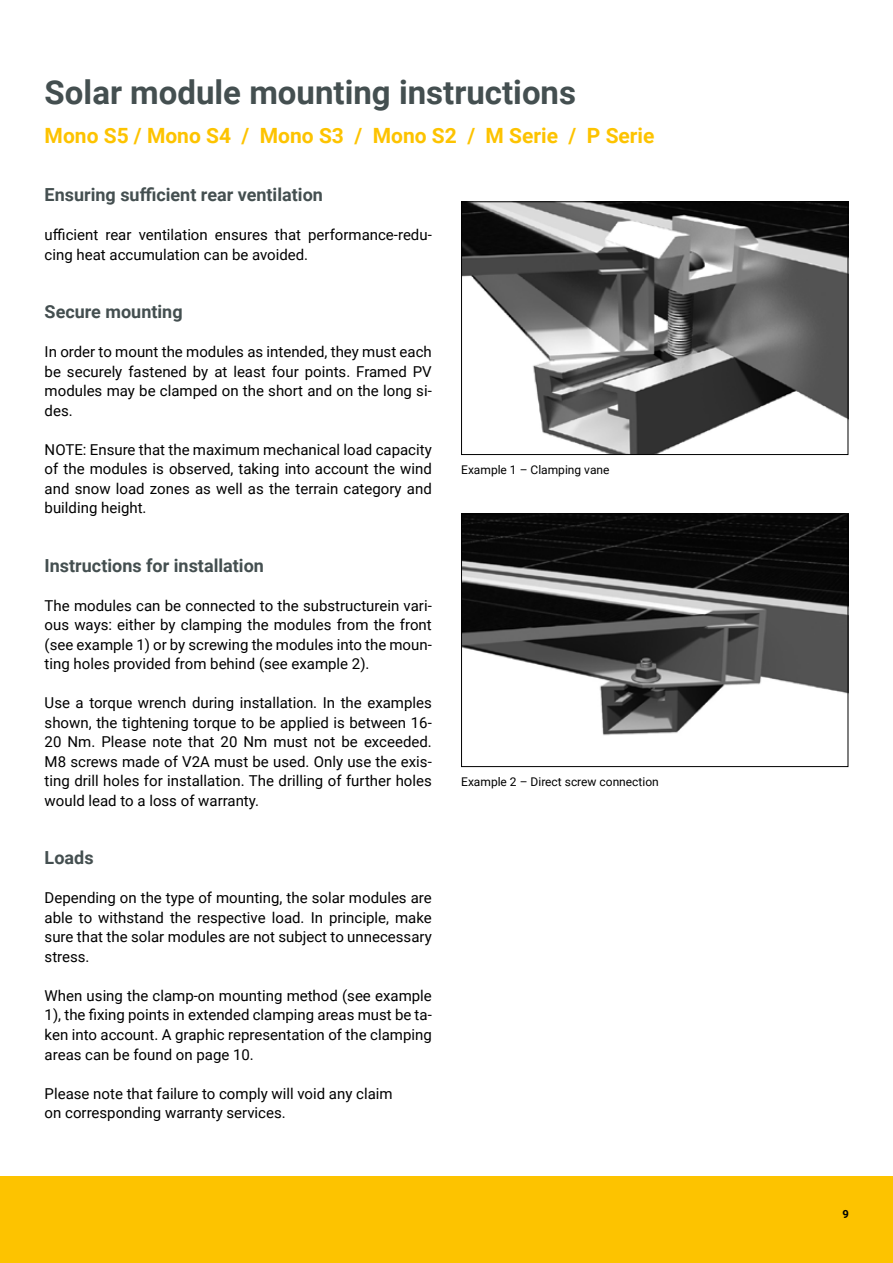
<style>
.page{position:relative;width:893px;height:1263px;background:#fff}
.page>*{position:absolute;margin:0;border:0;box-sizing:border-box;transform-origin:0 0}
.t1{font:700 33px "Roboto";color:#444f50}
.t2{font:700 21px "Roboto";color:#fdc300}
.t3{font:700 18px "Roboto";color:#444f50}
.t4{font:15px/19.5px "Roboto";color:#000;text-align:justify}
.t5{font:12px "Roboto";color:#000}
.t6{font:700 11.25px "Roboto";color:#000}
</style>
<div class="page">
<img style="left:463px;top:203px;width:383px;height:250px">
<div style="left:461px;top:201px;width:387px;height:254px;border:1px solid #000"></div>
<img style="left:463px;top:515px;width:383px;height:221px">
<div style="left:461px;top:513px;width:387px;height:254px;border:1px solid #000"></div>
<div style="left:0;top:1176px;width:893px;height:87px;background:#fdc300"></div>
<h1 class="t1" style="left:45px;top:69px;width:533px">Solar module mounting instructions</h1>
<h2 class="t2" style="left:45px;top:121px;width:611px">Mono S5 / Mono S4 / Mono S3 / Mono S2 / M Serie / P Serie</h2>
<p class="t3" style="left:45px;top:182px;width:280px">Ensuring sufficient rear ventilation</p>
<p class="t4" style="left:45px;top:225px;width:389px">ufficient rear ventilation ensures that performance-redu&shy;cing heat accumulation can be avoided.</p>
<p class="t3" style="left:45px;top:299px;width:140px">Secure mounting</p>
<p class="t4" style="left:45px;top:342px;width:389px">In order to mount the modules as intended, they must each be securely fastened by at least four points. Framed PV modules may be clamped on the short and on the long si&shy;des.</p>
<p class="t4" style="left:45px;top:439px;width:389px">NOTE: Ensure that the maximum mechanical load capacity of the modules is observed, taking into account the wind and snow load zones as well as the terrain category and building height.</p>
<p class="t3" style="left:45px;top:553px;width:221px">Instructions for installation</p>
<p class="t4" style="left:45px;top:595px;width:389px">The modules can be connected to the substructurein vari&shy;ous ways: either by clamping the modules from the front (see example 1) or by screwing the modules into the moun&shy;ting holes provided from behind (see example 2).</p>
<p class="t4" style="left:45px;top:693px;width:389px">Use a torque wrench during installation. In the examples shown, the tightening torque to be applied is between 16- 20 Nm. Please note that 20 Nm must not be exceeded.<br>M8 screws made of V2A must be used. Only use the exis&shy;ting drill holes for installation. The drilling of further holes would lead to a loss of warranty.</p>
<p class="t3" style="left:45px;top:845px;width:50px">Loads</p>
<p class="t4" style="left:45px;top:888px;width:389px">Depending on the type of mounting, the solar modules are able to withstand the respective load. In principle, make sure that the solar modules are not subject to unnecessary stress.</p>
<p class="t4" style="left:45px;top:985px;width:389px">When using the clamp-on mounting method (see example 1), the fixing points in extended clamping areas must be ta&shy;ken into account. A graphic representation of the clamping areas can be found on page 10.</p>
<p class="t4" style="left:45px;top:1083px;width:350px">Please note that failure to comply will void any claim on corresponding warranty services.</p>
<p class="t5" style="left:461px;top:462px;width:150px">Example 1 – Clamping vane</p>
<p class="t5" style="left:461px;top:774px;width:199px">Example 2 – Direct screw connection</p>
<p class="t6" style="left:842px;top:1206px;width:8px">9</p>
</div>
